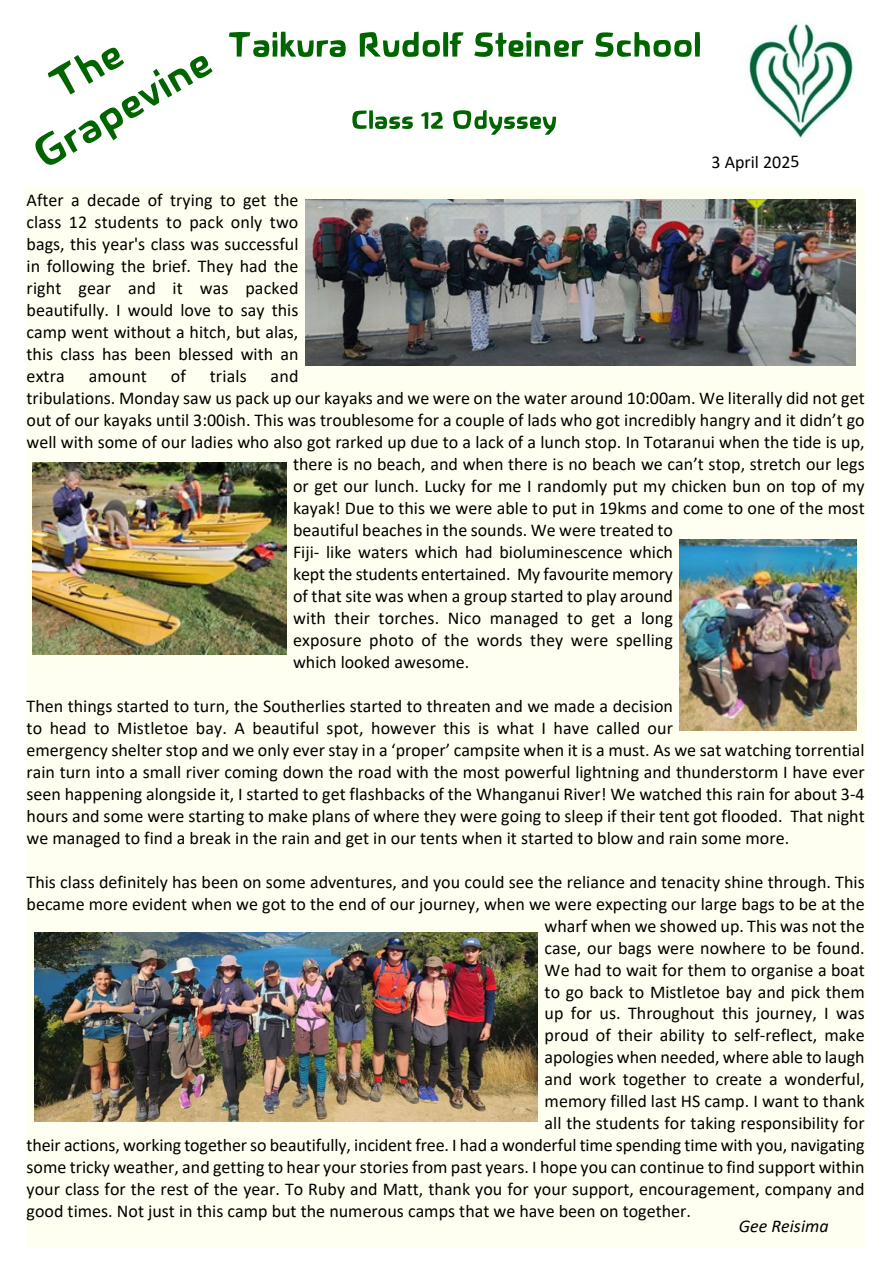
<style>
.page{position:relative;width:893px;height:1263px;background:#fff}
.page>*{position:absolute;margin:0;border:0;box-sizing:border-box;transform-origin:0 0}
.t1{font:45px/51.6px "Novalis Bold 97";color:#006400;text-align:center}
.t2{font:18px/22px "Calibri";color:#000;text-align:justify}
.t3{font:italic 18px "Calibri";color:#000}
</style>
<div class="page">
<svg style="left:229px;top:32px;width:117px;height:25px"></svg>
<svg style="left:360px;top:32px;width:104px;height:25px"></svg>
<svg style="left:474px;top:32px;width:109px;height:25px"></svg>
<svg style="left:595px;top:32px;width:105px;height:25px"></svg>
<img style="left:748px;top:20px;width:106px;height:118px">
<div style="left:27px;top:188px;width:838px;height:1058px;background:#fffff1"></div>
<svg style="left:352px;top:110px;width:61px;height:19px"></svg>
<svg style="left:421px;top:112px;width:22px;height:17px"></svg>
<svg style="left:453px;top:110px;width:103px;height:25px"></svg>
<img style="left:305px;top:200px;width:550px;height:165px">
<img style="left:32px;top:462px;width:254px;height:192px">
<img style="left:680px;top:539px;width:176px;height:191px">
<img style="left:35px;top:932px;width:503px;height:189px">
<h1 class="t1" style="left:-2px;top:89px;width:199px;rotate:-30deg">The<br>Grapevine</h1>
<p class="t2" style="left:711px;top:152px;width:90px">3 April 2025</p>
<p class="t2" style="left:27px;top:190px;width:273px">After a decade of trying to get the class 12 students to pack only two bags, this year's class was successful in following the brief. They had the right gear and it was packed beautifully. I would love to say this camp went without a hitch, but alas, this class has been blessed with an extra</p>
<p class="t2" style="left:89px;top:366px;width:60px">amount</p>
<p class="t2" style="left:171px;top:366px;width:17px">of</p>
<p class="t2" style="left:210px;top:366px;width:39px">trials</p>
<p class="t2" style="left:271px;top:366px;width:29px">and</p>
<p class="t2" style="left:27px;top:388px;width:840px">tribulations. Monday saw us pack up our kayaks and we were on the water around 10:00am. We literally did not get</p>
<p class="t2" style="left:27px;top:410px;width:840px">out of our kayaks until 3:00ish. This was troublesome for a couple of lads who got incredibly hangry and it didn’t go</p>
<p class="t2" style="left:27px;top:432px;width:840px">well with some of our ladies who also got rarked up due to a lack of a lunch stop. In Totaranui when the tide is up,</p>
<p class="t2" style="left:293px;top:454px;width:573px">there is no beach, and when there is no beach we can’t stop, stretch our legs</p>
<p class="t2" style="left:293px;top:476px;width:573px">or get our lunch. Lucky for me I randomly put my chicken bun on top of my</p>
<p class="t2" style="left:293px;top:498px;width:573px">kayak! Due to this we were able to put in 19kms and come to one of the most</p>
<p class="t2" style="left:293px;top:520px;width:381px">beautiful beaches in the sounds. We were treated to</p>
<p class="t2" style="left:293px;top:542px;width:381px">Fiji- like waters which had bioluminescence which</p>
<p class="t2" style="left:293px;top:564px;width:381px">kept the students entertained. My favourite memory</p>
<p class="t2" style="left:293px;top:586px;width:381px">of that site was when a group started to play around</p>
<p class="t2" style="left:293px;top:608px;width:381px">with their torches. Nico managed to get a long</p>
<p class="t2" style="left:293px;top:630px;width:381px">exposure photo of the words they were spelling</p>
<p class="t2" style="left:293px;top:652px;width:178px">which looked awesome.</p>
<p class="t2" style="left:27px;top:696px;width:840px;text-align:left">Then things started to turn, the Southerlies started to threaten and we made a decision<br>to head to Mistletoe bay. A beautiful spot, however this is what I have called our<br>emergency shelter stop and we only ever stay in a ‘proper’ campsite when it is a must. As we sat watching torrential rain turn into a small river coming down the road with the most powerful lightning and thunderstorm I have ever seen happening alongside it, I started to get flashbacks of the Whanganui River! We watched this rain for about 3-4 hours and some were starting to make plans of where they were going to sleep if their tent got flooded. That night we managed to find a break in the rain and get in our tents when it started to blow and rain some more.</p>
<p class="t2" style="left:27px;top:872px;width:840px">This class definitely has been on some adventures, and you could see the reliance and tenacity shine through. This</p>
<p class="t2" style="left:27px;top:894px;width:840px">became more evident when we got to the end of our journey, when we were expecting our large bags to be at the</p>
<p class="t2" style="left:545px;top:916px;width:322px">wharf when we showed up. This was not the</p>
<p class="t2" style="left:545px;top:938px;width:322px">case, our bags were nowhere to be found.</p>
<p class="t2" style="left:545px;top:960px;width:322px">We had to wait for them to organise a boat</p>
<p class="t2" style="left:545px;top:982px;width:322px">to go back to Mistletoe bay and pick them</p>
<p class="t2" style="left:545px;top:1004px;width:322px">up for us. Throughout this journey, I was</p>
<p class="t2" style="left:545px;top:1026px;width:322px">proud of their ability to self-reflect, make</p>
<p class="t2" style="left:545px;top:1048px;width:322px">apologies when needed, where able to laugh</p>
<p class="t2" style="left:545px;top:1070px;width:322px">and work together to create a wonderful,</p>
<p class="t2" style="left:545px;top:1092px;width:322px">memory filled last HS camp. I want to thank</p>
<p class="t2" style="left:545px;top:1114px;width:322px">all the students for taking responsibility for</p>
<p class="t2" style="left:27px;top:1136px;width:840px">their actions, working together so beautifully, incident free. I had a wonderful time spending time with you, navigating</p>
<p class="t2" style="left:27px;top:1158px;width:840px">some tricky weather, and getting to hear your stories from past years. I hope you can continue to find support within</p>
<p class="t2" style="left:27px;top:1180px;width:840px">your class for the rest of the year. To Ruby and Matt, thank you for your support, encouragement, company and</p>
<p class="t2" style="left:27px;top:1202px;width:666px">good times. Not just in this camp but the numerous camps that we have been on together.</p>
<p class="t3" style="left:739px;top:1218px;width:91px">Gee Reisima</p>
</div>
